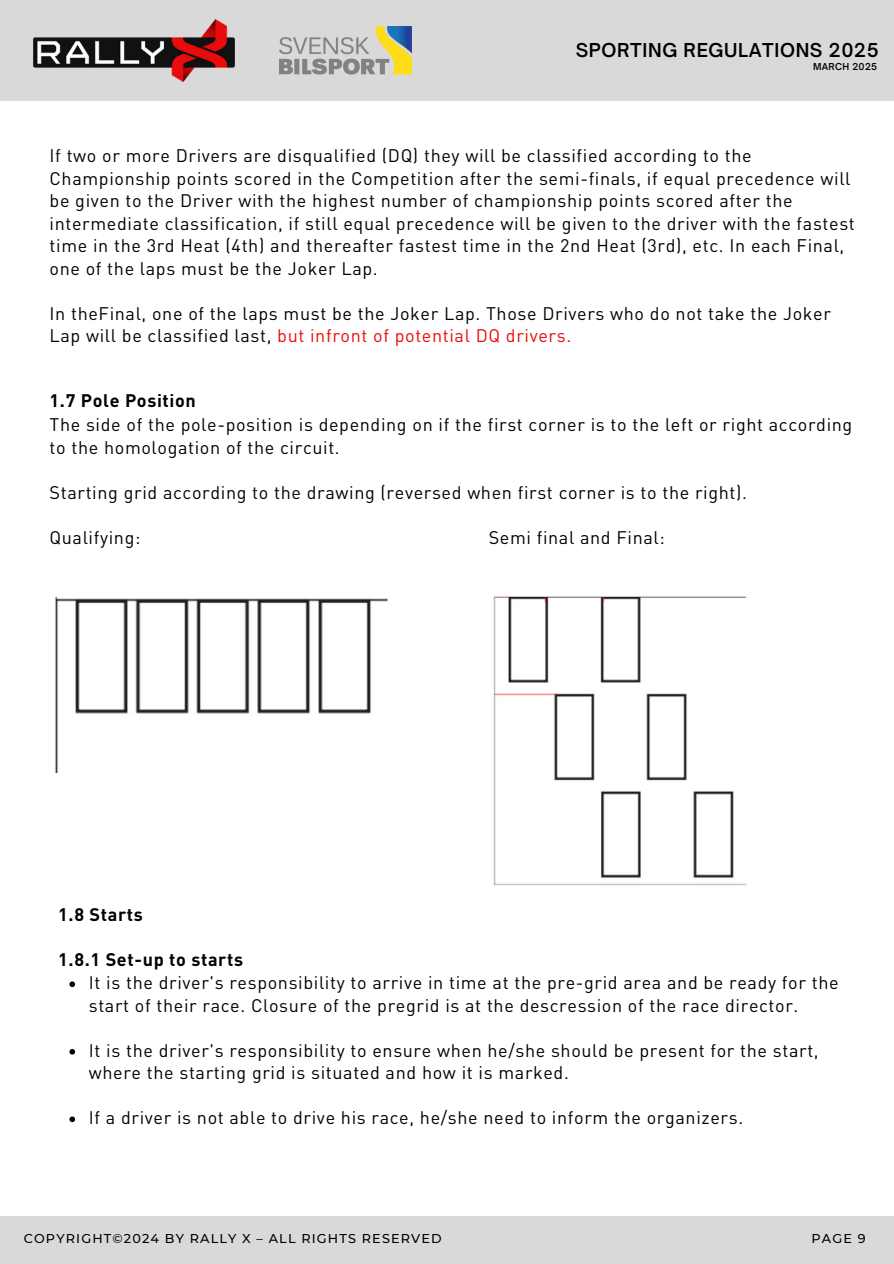
<style>
.page{position:relative;width:894px;height:1264px;background:#fff}
.page>*{position:absolute;margin:0;border:0;box-sizing:border-box;transform-origin:0 0}
.t1{font:600 18.3px "Open Sauce One";letter-spacing:.035em;color:#000}
.t2{font:18px/22.5px "DIN Pro";letter-spacing:.035em;color:#000}
.t3{font:700 18px "DIN Pro";letter-spacing:.035em;color:#000}
.t4{font:500 12.75px "Montserrat";letter-spacing:.09em;color:#000}
.t5{font:600 9.15px "Open Sauce One";letter-spacing:.035em;color:#000}
.s1{color:#e90c0c}
.s2{font-weight:700}
</style>
<div class="page">
<div style="left:0;top:0;width:893px;height:101px;background:#d9d9d9"></div>
<div style="left:0;top:1216px;width:893px;height:47px;background:#d9d9d9"></div>
<img style="left:33px;top:19px;width:202px;height:62px">
<img style="left:55px;top:597px;width:333px;height:175px">
<img style="left:493px;top:596px;width:254px;height:290px">
<svg style="left:69px;top:981px;width:6px;height:6px"></svg>
<svg style="left:69px;top:1049px;width:6px;height:5px"></svg>
<svg style="left:69px;top:1116px;width:6px;height:6px"></svg>
<img style="left:280px;top:26px;width:131px;height:49px">
<p class="t1" style="left:575px;top:38px;width:304px">SPORTING REGULATIONS 2025</p>
<p class="t5" style="left:812px;top:61px;width:66px">MARCH 2025</p>
<p class="t2" style="left:50px;top:144px;width:806px">If two or more Drivers are disqualified (DQ) they will be classified according to the Championship points scored in the Competition after the semi-finals, if equal precedence will be given to the Driver with the highest number of championship points scored after the intermediate classification, if still equal precedence will be given to the driver with the fastest time in the 3rd Heat (4th) and thereafter fastest time in the 2nd Heat (3rd), etc. In each Final, one of the laps must be the Joker Lap.</p>
<p class="t2" style="left:50px;top:302px;width:782px">In theFinal, one of the laps must be the Joker Lap. Those Drivers who do not take the Joker<br>Lap will be classified last, <span class="s1">but infront of potential DQ drivers.</span></p>
<h1 class="t2" style="left:50px;top:389px;width:804px;line-height:23.1px"><span class="s2">1.7 Pole Position<br></span>The side of the pole-position is depending on if the first corner is to the left or right according to the homologation of the circuit.</h1>
<p class="t2" style="left:50px;top:480px;width:698px">Starting grid according to the drawing (reversed when first corner is to the right).</p>
<h3 class="t2" style="left:50px;top:525px;width:92px">Qualifying:</h3>
<h3 class="t2" style="left:488px;top:525px;width:178px">Semi final and Final:</h3>
<h3 class="t3" style="left:58px;top:902px;width:86px">1.8 Starts</h3>
<h3 class="t3" style="left:58px;top:947px;width:186px">1.8.1 Set-up to starts</h3>
<h3 class="t2" style="left:89px;top:971px;width:751px">It is the driver's responsibility to arrive in time at the pre-grid area and be ready for the start of their race. Closure of the pregrid is at the descression of the race director.</h3>
<h3 class="t2" style="left:89px;top:1038px;width:731px">It is the driver's responsibility to ensure when he/she should be present for the start, where the starting grid is situated and how it is marked.</h3>
<p class="t2" style="left:89px;top:1106px;width:655px">If a driver is not able to drive his race, he/she need to inform the organizers.</p>
<h2 class="t4" style="left:24px;top:1230px;width:419px">COPYRIGHT©2024 BY RALLY X – ALL RIGHTS RESERVED</h2>
<h2 class="t4" style="left:811px;top:1230px;width:56px">PAGE 9</h2>
</div>
